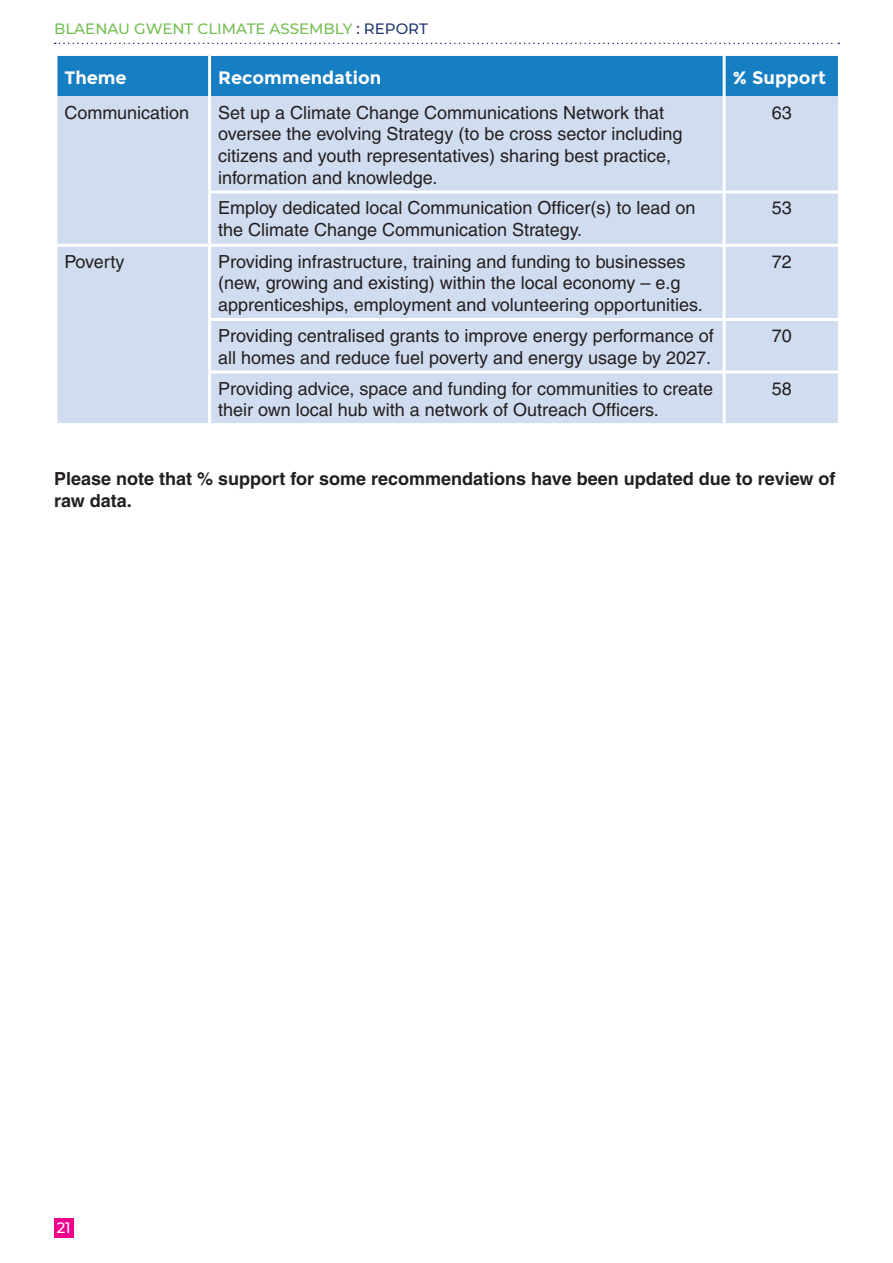
<style>
.page{position:relative;width:893px;height:1263px;background:#fff}
.page>*{position:absolute;margin:0;border:0;box-sizing:border-box;transform-origin:0 0}
.t1{font:18px/21.6px "Helvetica";color:#231f20}
.t2{font:700 18px/21.6px "Helvetica";color:#231f20}
.t3{font:700 18px "Montserrat";color:#fff}
.t4{font:500 15px "Montserrat";color:#75be53}
.t5{font:500 15px "Montserrat";color:#fff}
.s1{color:#223970}
</style>
<div class="page">
<svg style="left:55px;top:43px;width:784px;height:1px"></svg>
<div style="left:54px;top:1218px;width:20px;height:20px;background:#ed028c"></div>
<div style="left:57px;top:56px;width:781px;height:40px;background:#167ec2"></div>
<div style="left:57px;top:96px;width:781px;height:327px;background:#d0dcf0"></div>
<hr style="left:208px;top:56px;width:3px;height:40px;background:#fff">
<hr style="left:723px;top:56px;width:3px;height:40px;background:#fff">
<hr style="left:208px;top:96px;width:3px;height:94px;background:#fff">
<hr style="left:723px;top:96px;width:3px;height:94px;background:#fff">
<hr style="left:208px;top:190px;width:516px;height:3px;background:#fff">
<hr style="left:208px;top:193px;width:3px;height:51px;background:#fff">
<hr style="left:724px;top:190px;width:117px;height:3px;background:#fff">
<hr style="left:723px;top:193px;width:3px;height:51px;background:#fff">
<hr style="left:54px;top:244px;width:156px;height:3px;background:#fff">
<hr style="left:210px;top:244px;width:514px;height:3px;background:#fff">
<hr style="left:208px;top:247px;width:3px;height:71px;background:#fff">
<hr style="left:724px;top:244px;width:117px;height:3px;background:#fff">
<hr style="left:723px;top:247px;width:3px;height:71px;background:#fff">
<hr style="left:208px;top:318px;width:516px;height:3px;background:#fff">
<hr style="left:208px;top:321px;width:3px;height:49px;background:#fff">
<hr style="left:724px;top:318px;width:117px;height:3px;background:#fff">
<hr style="left:723px;top:321px;width:3px;height:49px;background:#fff">
<hr style="left:208px;top:370px;width:516px;height:3px;background:#fff">
<hr style="left:208px;top:373px;width:3px;height:50px;background:#fff">
<hr style="left:724px;top:370px;width:117px;height:3px;background:#fff">
<hr style="left:723px;top:373px;width:3px;height:50px;background:#fff">
<p class="t4" style="left:54px;top:18px;width:375px">BLAENAU GWENT CLIMATE ASSEMBLY <span class="s1">: REPORT</span></p>
<p class="t3" style="left:64px;top:67px;width:64px">Theme</p>
<p class="t3" style="left:218px;top:67px;width:165px">Recommendation</p>
<p class="t3" style="left:733px;top:67px;width:95px">% Support</p>
<p class="t1" style="left:64px;top:102px;width:126px">Communication</p>
<p class="t1" style="left:218px;top:102px;width:466px">Set up a Climate Change Communications Network that oversee the evolving Strategy (to be cross sector including citizens and youth representatives) sharing best practice, information and knowledge.</p>
<p class="t1" style="left:772px;top:102px;width:22px">63</p>
<p class="t1" style="left:218px;top:197px;width:479px">Employ dedicated local Communication Officer(s) to lead on the Climate Change Communication Strategy.</p>
<p class="t1" style="left:772px;top:197px;width:22px">53</p>
<p class="t1" style="left:64px;top:251px;width:62px">Poverty</p>
<p class="t1" style="left:218px;top:251px;width:486px">Providing infrastructure, training and funding to businesses (new, growing and existing) within the local economy – e.g apprenticeships, employment and volunteering opportunities.</p>
<p class="t1" style="left:772px;top:251px;width:22px">72</p>
<p class="t1" style="left:218px;top:325px;width:497px">Providing centralised grants to improve energy performance of all homes and reduce fuel poverty and energy usage by 2027.</p>
<p class="t1" style="left:772px;top:325px;width:22px">70</p>
<p class="t1" style="left:218px;top:377px;width:496px">Providing advice, space and funding for communities to create their own local hub with a network of Outreach Officers.</p>
<p class="t1" style="left:772px;top:377px;width:22px">58</p>
<p class="t2" style="left:54px;top:467px;width:783px">Please note that % support for some recommendations have been updated due to review of raw data.</p>
<p class="t5" style="left:57px;top:1217px;width:16px">21</p>
</div>
